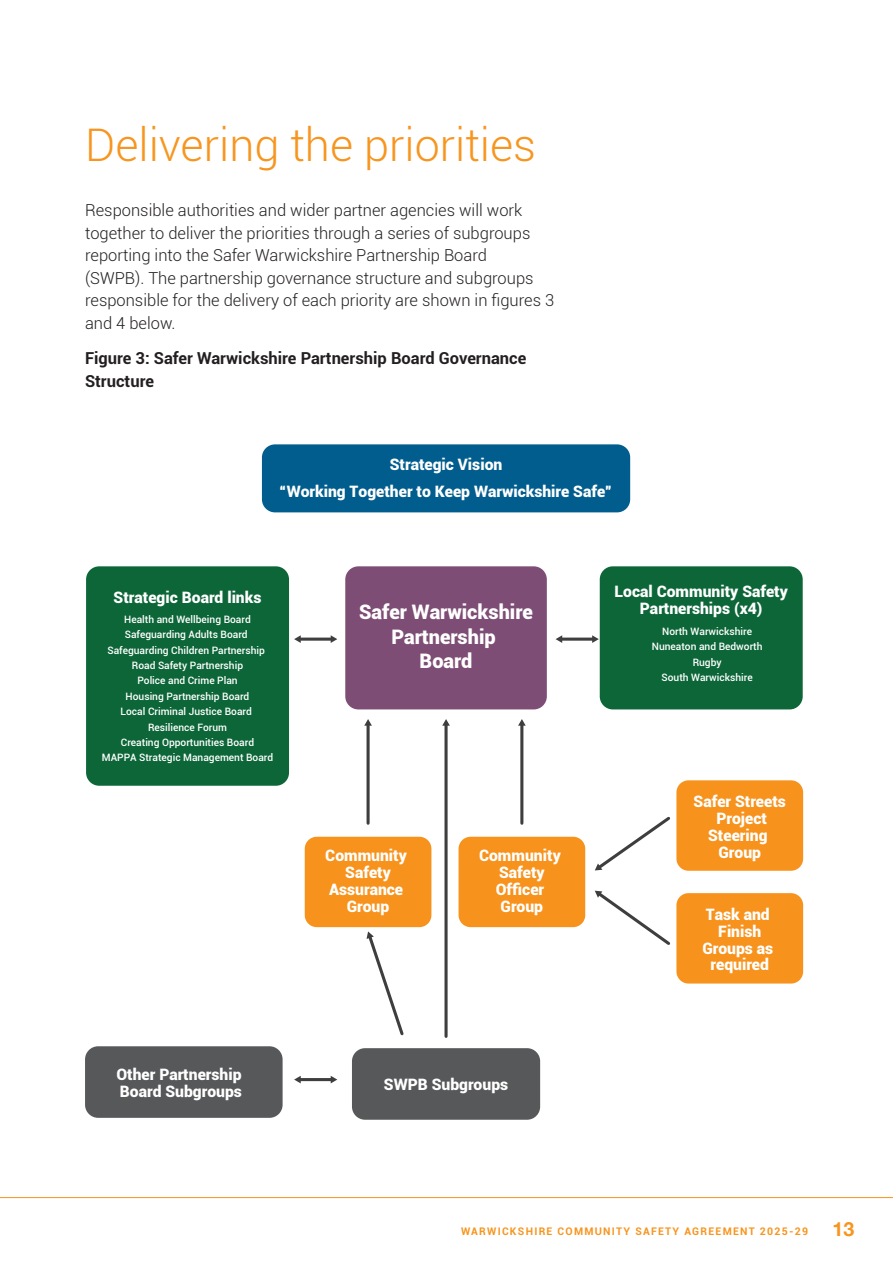
<style>
.page{position:relative;width:893px;height:1263px;background:#fff}
.page>*{position:absolute;margin:0;border:0;box-sizing:border-box;transform-origin:0 0}
.t1{font:300 45px "Roboto";color:#f7951f}
.t2{font:900 19.95px/24.6px "Roboto";color:#fff;text-align:center}
.t3{font:700 19.5px "Helvetica Neue";color:#f7951f}
.t4{font:300 16.5px/22.5px "Roboto";color:#231f20}
.t5{font:700 16.5px/22.5px "Roboto";color:#231f20}
.t6{font:900 15.75px/17px "Roboto";color:#fff;text-align:center}
.t7{font:700 10.5px "Roboto";letter-spacing:.12em;color:#f7951f}
.t8{font:500 10.2px/15.5px "Roboto";color:#fff;text-align:center}
</style>
<div class="page">
<hr style="left:0;top:1197px;width:893px;height:1px;background:#f7951f">
<div style="left:85px;top:1046px;width:198px;height:72px;background:#57585a;border-radius:13px"></div>
<div style="left:262px;top:444px;width:368px;height:68px;background:#015d8e;border-radius:13px"></div>
<div style="left:305px;top:837px;width:126px;height:90px;background:#f7931d;border-radius:12px"></div>
<div style="left:352px;top:1048px;width:188px;height:72px;background:#57585a;border-radius:13px"></div>
<div style="left:345px;top:566px;width:202px;height:143px;background:#7d4d75;border-radius:13px"></div>
<div style="left:86px;top:566px;width:203px;height:220px;background:#0c6638;border-radius:13px"></div>
<div style="left:600px;top:566px;width:203px;height:143px;background:#0c6638;border-radius:13px"></div>
<hr style="left:300px;top:638px;width:32px;height:3px;background:#3e3e3f">
<svg style="left:294px;top:635px;width:7px;height:8px"></svg>
<svg style="left:331px;top:635px;width:6px;height:8px"></svg>
<hr style="left:561px;top:638px;width:32px;height:3px;background:#3e3e3f">
<svg style="left:556px;top:635px;width:6px;height:8px"></svg>
<svg style="left:592px;top:635px;width:7px;height:8px"></svg>
<svg style="left:595px;top:816px;width:75px;height:55px"></svg>
<svg style="left:444px;top:726px;width:4px;height:310px"></svg>
<svg style="left:442px;top:719px;width:8px;height:7px"></svg>
<hr style="left:300px;top:1078px;width:32px;height:3px;background:#3e3e3f">
<svg style="left:294px;top:1076px;width:7px;height:7px"></svg>
<svg style="left:331px;top:1076px;width:6px;height:7px"></svg>
<div style="left:459px;top:837px;width:126px;height:90px;background:#f7931d;border-radius:12px"></div>
<hr style="left:367px;top:724px;width:3px;height:99px;background:#3e3e3f">
<svg style="left:364px;top:719px;width:8px;height:7px"></svg>
<hr style="left:520px;top:724px;width:3px;height:99px;background:#3e3e3f">
<svg style="left:518px;top:719px;width:8px;height:7px"></svg>
<div style="left:676px;top:893px;width:127px;height:90px;background:#f7931d;border-radius:12px"></div>
<div style="left:676px;top:780px;width:127px;height:91px;background:#f7931d;border-radius:12px"></div>
<svg style="left:595px;top:890px;width:75px;height:55px"></svg>
<svg style="left:366px;top:931px;width:38px;height:105px"></svg>
<p class="t1" style="left:85px;top:114px;width:453px">Delivering the priorities</p>
<p class="t4" style="left:85px;top:199px;width:471px">Responsible authorities and wider partner agencies will work together to deliver the priorities through a series of subgroups reporting into the Safer Warwickshire Partnership Board<br>(SWPB). The partnership governance structure and subgroups responsible for the delivery of each priority are shown in figures 3 and 4 below.</p>
<p class="t5" style="left:85px;top:346px;width:443px">Figure 3: Safer Warwickshire Partnership Board Governance<br>Structure</p>
<p class="t6" style="left:280px;top:450px;width:334px;line-height:26.7px">Strategic Vision<br>“Working Together to Keep Warwickshire Safe”</p>
<p class="t6" style="left:114px;top:588px;width:149px">Strategic Board links</p>
<p class="t8" style="left:102px;top:611px;width:173px">Health and Wellbeing Board<br>Safeguarding Adults Board<br>Safeguarding Children Partnership<br>Road Safety Partnership<br>Police and Crime Plan<br>Housing Partnership Board<br>Local Criminal Justice Board<br>Resilience Forum<br>Creating Opportunities Board<br>MAPPA Strategic Management Board</p>
<p class="t2" style="left:359px;top:599px;width:175px">Safer Warwickshire<br>Partnership<br>Board</p>
<p class="t6" style="left:325px;top:846px;width:83px">Community<br>Safety<br>Assurance<br>Group</p>
<p class="t6" style="left:479px;top:846px;width:83px">Community<br>Safety<br>Officer<br>Group</p>
<p class="t6" style="left:116px;top:1065px;width:127px;text-align:left">Other Partnership<br>Board Subgroups</p>
<p class="t6" style="left:384px;top:1075px;width:126px">SWPB Subgroups</p>
<p class="t6" style="left:614px;top:582px;width:175px">Local Community Safety<br>Partnerships (x4)</p>
<p class="t8" style="left:652px;top:623px;width:112px">North Warwickshire<br>Nuneaton and Bedworth<br>Rugby<br>South Warwickshire</p>
<p class="t6" style="left:694px;top:792px;width:94px">Safer Streets<br>Project<br>Steering<br>Group</p>
<p class="t6" style="left:702px;top:905px;width:72px">Task and<br>Finish<br>Groups as required</p>
<p class="t7" style="left:461px;top:1223px;width:349px">WARWICKSHIRE COMMUNITY SAFETY AGREEMENT 2025-29</p>
<h3 class="t3" style="left:833px;top:1214px;width:23px">13</h3>
</div>
